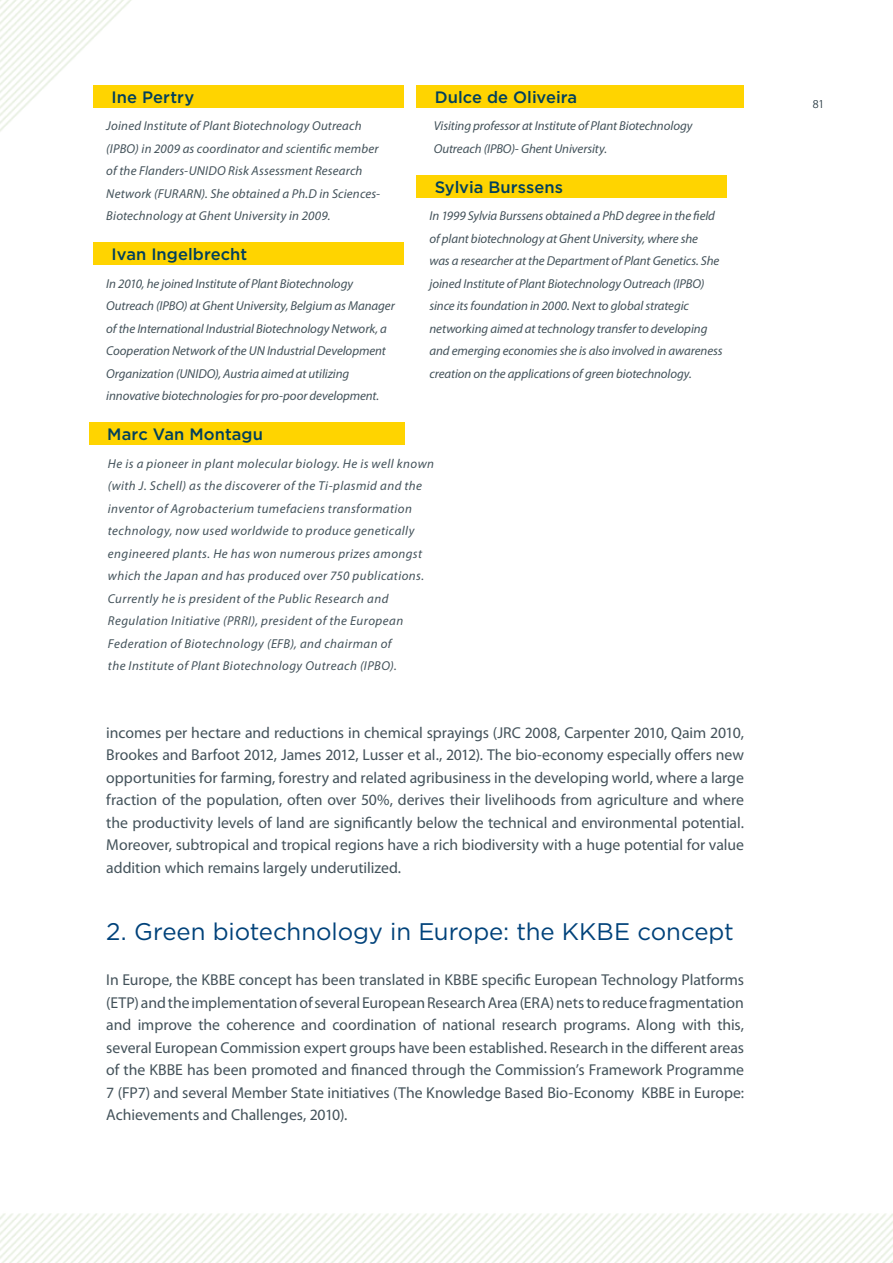
<style>
.page{position:relative;width:893px;height:1263px;background:#fff}
.page>*{position:absolute;margin:0;border:0;box-sizing:border-box;transform-origin:0 0}
.t1{font:24px "Gotham";letter-spacing:-.005em;color:#00427a}
.t2{font:500 16.5px "Gotham";letter-spacing:.005em;color:#003f5d}
.t3{font:15.75px/22.5px "Myriad Pro";letter-spacing:-.005em;color:#43525a;text-align:justify}
.t4{font:italic 12.9px/22.5px "Myriad Pro";color:#43525a}
.t5{font:italic 12.9px/22.5px "Myriad Pro";letter-spacing:.035em;color:#43525a}
.t6{font:300 12px "Myriad Pro";color:#43525a}
</style>
<div class="page">
<img style="left:0;top:0;width:417px;height:423px">
<img style="left:0;top:1213px;width:893px;height:50px">
<div style="left:417px;top:175px;width:310px;height:23px;background:#ffd400"></div>
<div style="left:94px;top:85px;width:310px;height:23px;background:#ffd400"></div>
<div style="left:89px;top:423px;width:316px;height:22px;background:#ffd400"></div>
<div style="left:94px;top:243px;width:310px;height:22px;background:#ffd400"></div>
<div style="left:417px;top:85px;width:327px;height:23px;background:#ffd400"></div>
<p class="t2" style="left:112px;top:86px;width:84px">Ine Pertry</p>
<p class="t4" style="left:106px;top:114px;width:275px">Joined Institute of Plant Biotechnology Outreach (IPBO) in 2009 as coordinator and scientific member of the Flanders-UNIDO Risk Assessment Research Network (FURARN). She obtained a Ph.D in Sciences-Biotechnology at Ghent University in 2009.</p>
<p class="t2" style="left:112px;top:244px;width:137px">Ivan Ingelbrecht</p>
<p class="t4" style="left:106px;top:272px;width:290px">In 2010, he joined Institute of Plant Biotechnology Outreach (IPBO) at Ghent University, Belgium as Manager of the International Industrial Biotechnology Network, a Cooperation Network of the UN Industrial Development Organization (UNIDO), Austria aimed at utilizing innovative biotechnologies for pro-poor development.</p>
<p class="t2" style="left:107px;top:424px;width:157px">Marc Van Montagu</p>
<p class="t2" style="left:435px;top:86px;width:144px">Dulce de Oliveira</p>
<p class="t4" style="left:434px;top:114px;width:260px">Visiting professor at Institute of Plant Biotechnology<br>Outreach (IPBO)- Ghent University.</p>
<p class="t2" style="left:435px;top:176px;width:130px">Sylvia Burssens</p>
<p class="t4" style="left:429px;top:204px;width:295px">In 1999 Sylvia Burssens obtained a PhD degree in the field of plant biotechnology at Ghent University, where she<br>was a researcher at the Department of Plant Genetics. She joined Institute of Plant Biotechnology Outreach (IPBO) since its foundation in 2000. Next to global strategic networking aimed at technology transfer to developing and emerging economies she is also involved in awareness creation on the applications of green biotechnology.</p>
<p class="t5" style="left:108px;top:452px;width:328px">He is a pioneer in plant molecular biology. He is well known (with J. Schell) as the discoverer of the Ti-plasmid and the inventor of Agrobacterium tumefaciens transformation technology, now used worldwide to produce genetically engineered plants. He has won numerous prizes amongst which the Japan and has produced over 750 publications.<br>Currently he is president of the Public Research and Regulation Initiative (PRRI), president of the European Federation of Biotechnology (EFB), and chairman of<br>the Institute of Plant Biotechnology Outreach (IPBO).</p>
<p class="t3" style="left:106px;top:721px;width:639px">incomes per hectare and reductions in chemical sprayings (JRC 2008, Carpenter 2010, Qaim 2010, Brookes and Barfoot 2012, James 2012, Lusser et al., 2012). The bio-economy especially offers new opportunities for farming, forestry and related agribusiness in the developing world, where a large fraction of the population, often over 50%, derives their livelihoods from agriculture and where the productivity levels of land are significantly below the technical and environmental potential.<br>Moreover, subtropical and tropical regions have a rich biodiversity with a huge potential for value addition which remains largely underutilized.</p>
<h1 class="t1" style="left:106px;top:916px;width:629px">2. Green biotechnology in Europe: the KKBE concept</h1>
<p class="t3" style="left:106px;top:968px;width:639px">In Europe, the KBBE concept has been translated in KBBE specific European Technology Platforms (ETP) and the implementation of several European Research Area (ERA) nets to reduce fragmentation and improve the coherence and coordination of national research programs. Along with this, several European Commission expert groups have been established. Research in the different areas of the KBBE has been promoted and financed through the Commission’s Framework Programme 7 (FP7) and several Member State initiatives (The Knowledge Based Bio-Economy KBBE in Europe:<br>Achievements and Challenges, 2010).</p>
<p class="t6" style="left:813px;top:97px;width:13px">81</p>
</div>
